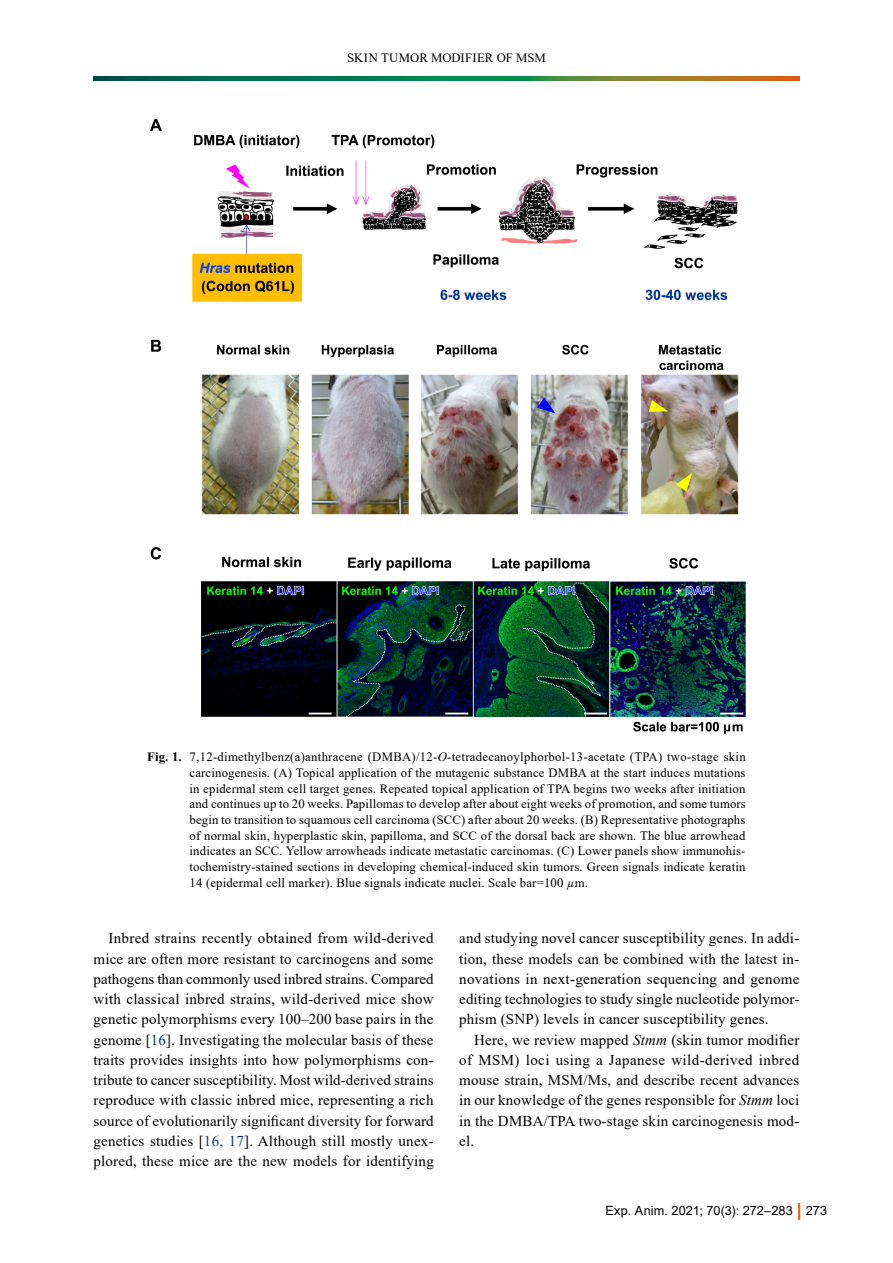
<style>
.page{position:relative;width:893px;height:1263px;background:#fff}
.page>*{position:absolute;margin:0;border:0;box-sizing:border-box;transform-origin:0 0}
.t1{font:15px/20.2px "Times New Roman";letter-spacing:.01em;color:#000;text-align:justify}
.t2{font:12.75px/15.8px "Times New Roman";letter-spacing:.01em;color:#000;text-align:justify}
.t3{font:12.75px "Arial";letter-spacing:.005em;color:#000}
.s1{font-weight:700}
.s2{font-style:italic}
.s3{color:#0c3388}
.s4{font-weight:700;font-size:18px;color:#e15400}
</style>
<div class="page">
<svg style="left:94px;top:77px;width:705px;height:4px;background:#377842"></svg>
<img style="left:150px;top:119px;width:596px;height:614px">
<p class="t2" style="left:347px;top:49px;width:200px">SKIN TUMOR MODIFIER OF MSM</p>
<p class="t2" style="left:190px;top:748px;width:558px;text-indent:-42px"><span class="s1">Fig. 1.</span> 7,12-dimethylbenz(a)anthracene (DMBA)/12-<span class="s2">O</span>-tetradecanoylphorbol-13-acetate (TPA) two-stage skin carcinogenesis. (A) Topical application of the mutagenic substance DMBA at the start induces mutations in epidermal stem cell target genes. Repeated topical application of TPA begins two weeks after initiation and continues up to 20 weeks. Papillomas to develop after about eight weeks of promotion, and some tumors begin to transition to squamous cell carcinoma (SCC) after about 20 weeks. (B) Representative photographs of normal skin, hyperplastic skin, papilloma, and SCC of the dorsal back are shown. The blue arrowhead indicates an SCC. Yellow arrowheads indicate metastatic carcinomas. (C) Lower panels show immunohis&shy;tochemistry-stained sections in developing chemical-induced skin tumors. Green signals indicate keratin 14 (epidermal cell marker). Blue signals indicate nuclei. Scale bar=100 <span class="s2">µ</span>m.</p>
<p class="t1" style="left:94px;top:928px;width:342px;text-indent:15px">Inbred strains recently obtained from wild-derived mice are often more resistant to carcinogens and some pathogens than commonly used inbred strains. Compared with classical inbred strains, wild-derived mice show genetic polymorphisms every 100–200 base pairs in the genome [<span class="s3">16</span>]. Investigating the molecular basis of these traits provides insights into how polymorphisms con&shy;tribute to cancer susceptibility. Most wild-derived strains reproduce with classic inbred mice, representing a rich source of evolutionarily significant diversity for forward genetics studies [<span class="s3">16, 17</span>]. Although still mostly unex&shy;plored, these mice are the new models for identifying</p>
<p class="t1" style="left:459px;top:928px;width:342px">and studying novel cancer susceptibility genes. In addi&shy;tion, these models can be combined with the latest in&shy;novations in next-generation sequencing and genome editing technologies to study single nucleotide polymor&shy;phism (SNP) levels in cancer susceptibility genes.</p>
<p class="t1" style="left:459px;top:1029px;width:342px;text-indent:15px">Here, we review mapped <span class="s2">Stmm</span> (skin tumor modifier of MSM) loci using a Japanese wild-derived inbred mouse strain, MSM/Ms, and describe recent advances in our knowledge of the genes responsible for <span class="s2">Stmm</span> loci in the DMBA/TPA two-stage skin carcinogenesis mod&shy;el.</p>
<p class="t3" style="left:605px;top:1202px;width:223px">Exp. Anim. 2021; 70(3): 272–283 <span class="s4">|</span> 273</p>
</div>
